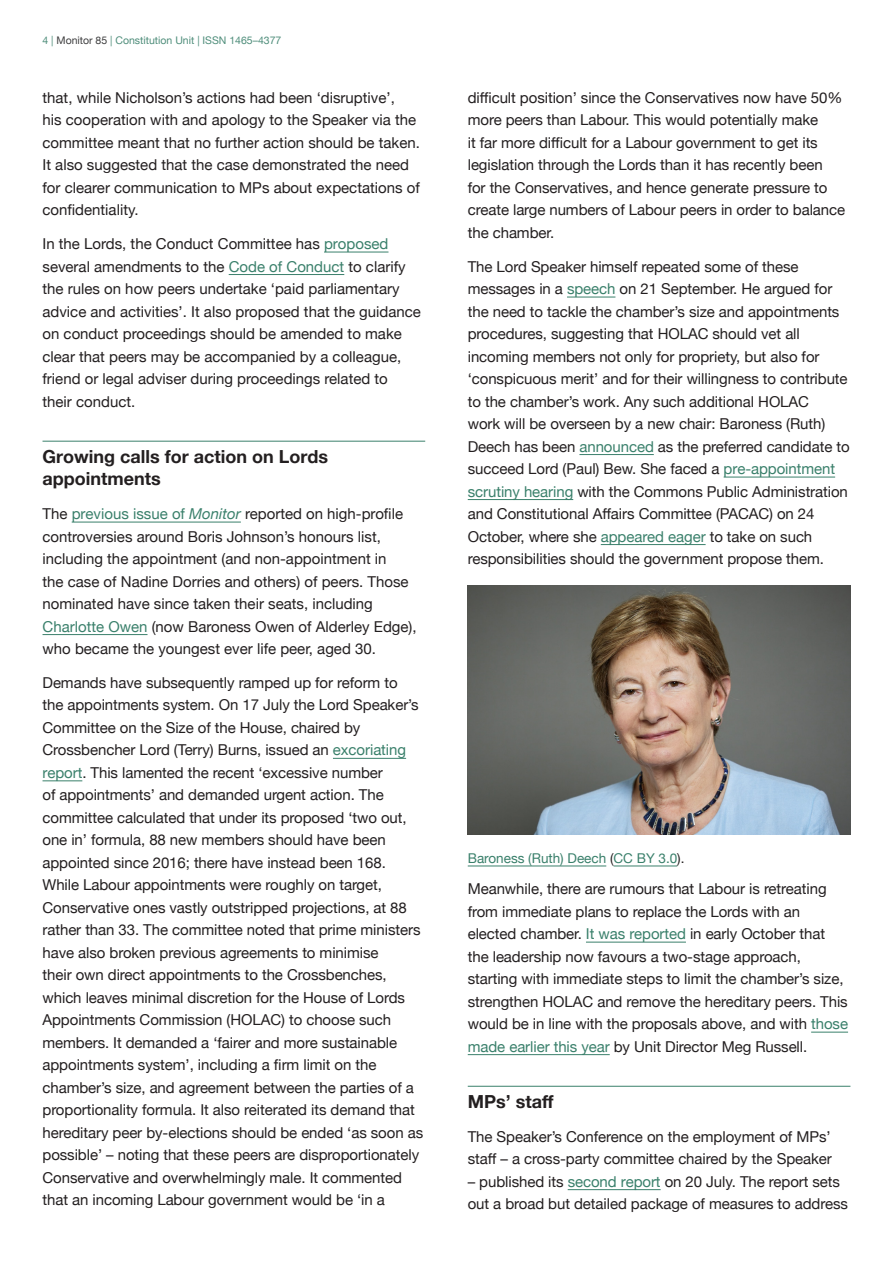
<style>
.page{position:relative;width:893px;height:1263px;background:#fff}
.page>*{position:absolute;margin:0;border:0;box-sizing:border-box;transform-origin:0 0}
._2020_H2{font:700 18px/22.5px "Helvetica Neue";color:#231f20}
.t1{font:15px/22.5px "Helvetica Neue";letter-spacing:-.005em;color:#231f20}
.t2{font:13.5px "Helvetica Neue";color:#3a806b}
.t3{font:10.5px "Helvetica Neue";color:#4e8d7a}
.s1{color:#3e3e3f}
.s2{color:#3a806b}
.s3{font-style:italic;color:#3a806b}
.s4{color:#231f20}
</style>
<div class="page">
<hr style="left:324px;top:252px;width:64px;height:1px;background:#3a806b">
<hr style="left:229px;top:274px;width:115px;height:1px;background:#3a806b">
<hr style="left:43px;top:441px;width:382px;height:1px;background:#3a806b">
<hr style="left:72px;top:522px;width:169px;height:1px;background:#3a806b">
<hr style="left:43px;top:634px;width:105px;height:1px;background:#3a806b">
<hr style="left:333px;top:758px;width:73px;height:1px;background:#3a806b">
<hr style="left:43px;top:780px;width:39px;height:1px;background:#3a806b">
<hr style="left:567px;top:297px;width:48px;height:1px;background:#3a806b">
<hr style="left:579px;top:454px;width:75px;height:1px;background:#3a806b">
<hr style="left:724px;top:477px;width:111px;height:1px;background:#3a806b">
<hr style="left:468px;top:499px;width:105px;height:1px;background:#3a806b">
<hr style="left:601px;top:544px;width:105px;height:1px;background:#3a806b">
<hr style="left:468px;top:865px;width:138px;height:1px;background:#3a806b">
<hr style="left:613px;top:865px;width:64px;height:1px;background:#3a806b">
<hr style="left:586px;top:942px;width:100px;height:1px;background:#3a806b">
<hr style="left:811px;top:1032px;width:37px;height:1px;background:#3a806b">
<hr style="left:468px;top:1054px;width:142px;height:1px;background:#3a806b">
<hr style="left:468px;top:1086px;width:382px;height:1px;background:#3a806b">
<hr style="left:568px;top:1189px;width:93px;height:1px;background:#3a806b">
<img style="left:468px;top:585px;width:382px;height:249px">
<p class="t3" style="left:43px;top:33px;width:240px">4 | <span class="s1">Monitor 85</span> | Constitution Unit | ISSN 1465–4377</p>
<p class="t1" style="left:43px;top:87px;width:379px">that, while Nicholson’s actions had been ‘disruptive’,<br>his cooperation with and apology to the Speaker via the committee meant that no further action should be taken.<br>It also suggested that the case demonstrated the need for clearer communication to MPs about expectations of confidentiality.</p>
<p class="t1" style="left:43px;top:233px;width:380px">In the Lords, the Conduct Committee has <span class="s2">proposed </span>several amendments to the <span class="s2">Code of Conduct</span> to clarify the rules on how peers undertake ‘paid parliamentary advice and activities’. It also proposed that the guidance on conduct proceedings should be amended to make clear that peers may be accompanied by a colleague, friend or legal adviser during proceedings related to their conduct.</p>
<p class="_2020_H2" style="left:43px;top:446px;width:287px">Growing calls for action on Lords appointments</p>
<p class="t1" style="left:43px;top:503px;width:376px">The <span class="s2">previous issue of</span> <span class="s3">Monitor</span> reported on high-profile controversies around Boris Johnson’s honours list, including the appointment (and non-appointment in<br>the case of Nadine Dorries and others) of peers. Those nominated have since taken their seats, including <span class="s2">Charlotte Owen</span> (now Baroness Owen of Alderley Edge), who became the youngest ever life peer, aged 30.</p>
<p class="t1" style="left:43px;top:672px;width:382px">Demands have subsequently ramped up for reform to<br>the appointments system. On 17 July the Lord Speaker’s Committee on the Size of the House, chaired by Crossbencher Lord (Terry) Burns, issued an <span class="s2">excoriating report</span>. This lamented the recent ‘excessive number<br>of appointments’ and demanded urgent action. The committee calculated that under its proposed ‘two out, one in’ formula, 88 new members should have been appointed since 2016; there have instead been 168.<br>While Labour appointments were roughly on target, Conservative ones vastly outstripped projections, at 88 rather than 33. The committee noted that prime ministers have also broken previous agreements to minimise<br>their own direct appointments to the Crossbenches, which leaves minimal discretion for the House of Lords Appointments Commission (HOLAC) to choose such members. It demanded a ‘fairer and more sustainable appointments system’, including a firm limit on the chamber’s size, and agreement between the parties of a proportionality formula. It also reiterated its demand that hereditary peer by-elections should be ended ‘as soon as possible’ – noting that these peers are disproportionately Conservative and overwhelmingly male. It commented that an incoming Labour government would be ‘in a</p>
<p class="t1" style="left:468px;top:87px;width:379px">difficult position’ since the Conservatives now have 50% more peers than Labour. This would potentially make<br>it far more difficult for a Labour government to get its legislation through the Lords than it has recently been<br>for the Conservatives, and hence generate pressure to create large numbers of Labour peers in order to balance the chamber.</p>
<p class="t1" style="left:468px;top:256px;width:383px">The Lord Speaker himself repeated some of these messages in a <span class="s2">speech</span> on 21 September. He argued for the need to tackle the chamber’s size and appointments procedures, suggesting that HOLAC should vet all incoming members not only for propriety, but also for ‘conspicuous merit’ and for their willingness to contribute to the chamber’s work. Any such additional HOLAC<br>work will be overseen by a new chair: Baroness (Ruth)<br>Deech has been <span class="s2">announced</span> as the preferred candidate to succeed Lord (Paul) Bew. She faced a <span class="s2">pre-appointment scrutiny hearing</span> with the Commons Public Administration and Constitutional Affairs Committee (PACAC) on 24<br>October, where she <span class="s2">appeared eager</span> to take on such responsibilities should the government propose them.</p>
<p class="t2" style="left:468px;top:848px;width:218px">Baroness (Ruth) Deech <span class="s4">(</span>CC BY 3.0<span class="s4">).</span></p>
<p class="t1" style="left:468px;top:878px;width:382px">Meanwhile, there are rumours that Labour is retreating from immediate plans to replace the Lords with an elected chamber. <span class="s2">It was reported</span> in early October that the leadership now favours a two-stage approach, starting with immediate steps to limit the chamber’s size, strengthen HOLAC and remove the hereditary peers. This would be in line with the proposals above, and with <span class="s2">those made earlier this year</span> by Unit Director Meg Russell.</p>
<p class="_2020_H2" style="left:468px;top:1091px;width:87px">MPs’ staff</p>
<p class="t1" style="left:468px;top:1126px;width:366px">The Speaker’s Conference on the employment of MPs’ staff – a cross-party committee chaired by the Speaker</p>
<p class="t1" style="left:468px;top:1171px;width:382px">– published its <span class="s2">second report</span> on 20 July. The report sets out a broad but detailed package of measures to address</p>
</div>
